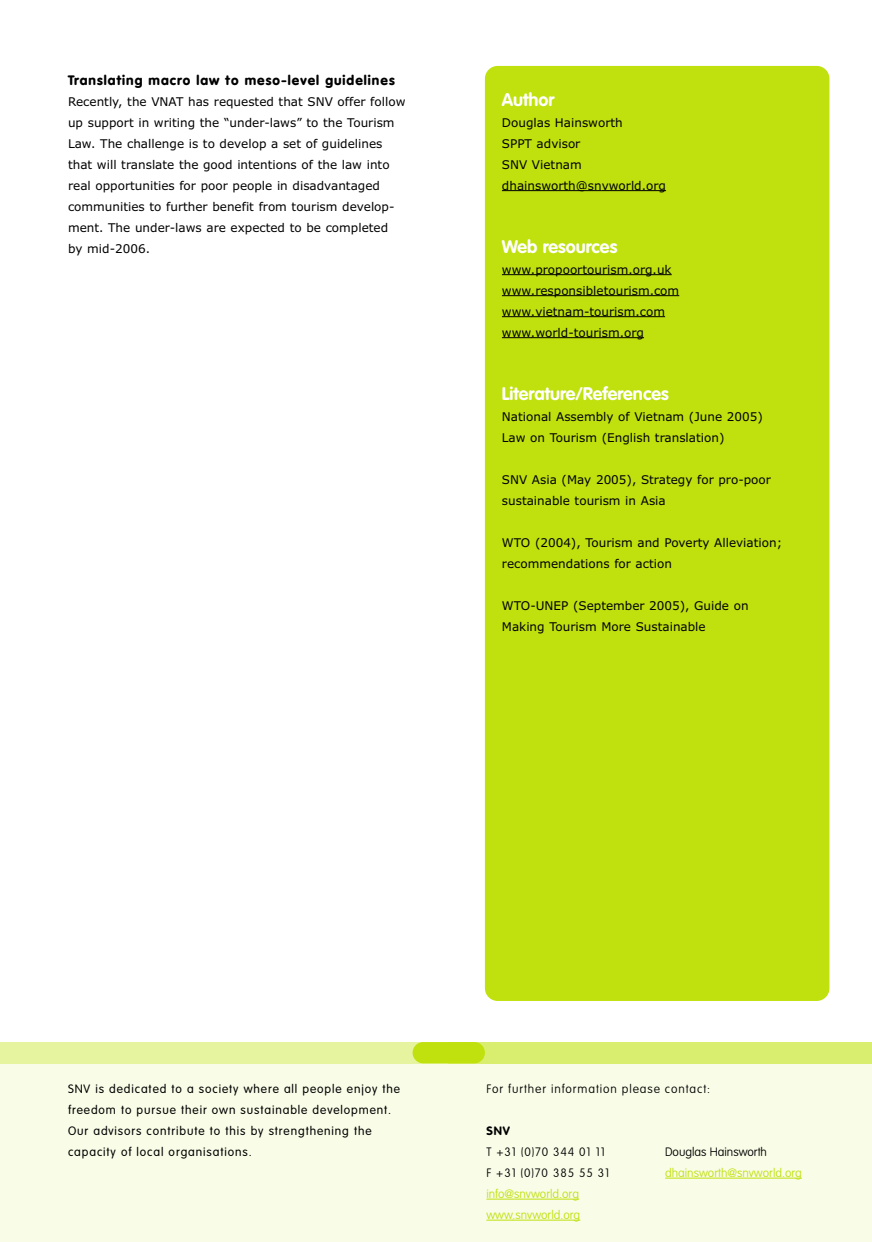
<style>
.page{position:relative;width:872px;height:1242px;background:#fff}
.page>*{position:absolute;margin:0;border:0;box-sizing:border-box;transform-origin:0 0}
.t1{font:700 18px "VAG Rounded";color:#fff}
.t2{font:900 13.5px "VAG Rounded";letter-spacing:.075em;color:#000}
.t3{font:12px/21px "Verdana";color:#000}
.t4{font:300 12px/21px "VAG Rounded";letter-spacing:.075em;color:#000}
.t5{font:100 12px/21px "VAG Rounded";letter-spacing:.075em;color:#000}
.t6{font:100 12px/21px "VAG Rounded";color:#c0e10e}
.t7{font:100 12px "VAG Rounded";color:#000}
.t8{font:700 12px "VAG Rounded";color:#000}
</style>
<div class="page">
<div style="left:485px;top:66px;width:344px;height:935px;background:#c0e10e;border-radius:13px"></div>
<div style="left:0;top:1050px;width:872px;height:192px;background:#f9fce7"></div>
<div style="left:401px;top:1042px;width:471px;height:21px;background:#d9ed6e"></div>
<div style="left:0;top:1042px;width:448px;height:21px;background:#e6f39f"></div>
<div style="left:412px;top:1042px;width:73px;height:21px;background:#c0e10e;border-radius:11px"></div>
<svg style="left:486px;top:1198px;width:28px;height:1px"></svg>
<hr style="left:514px;top:1198px;width:65px;height:1px;background:#c0e10e">
<svg style="left:486px;top:1219px;width:26px;height:1px"></svg>
<hr style="left:512px;top:1219px;width:68px;height:1px;background:#c0e10e">
<hr style="left:665px;top:1177px;width:137px;height:1px;background:#c0e10e">
<hr style="left:502px;top:190px;width:100px;height:1px;background:#000">
<hr style="left:601px;top:190px;width:65px;height:1px;background:#000">
<svg style="left:502px;top:274px;width:29px;height:1px"></svg>
<hr style="left:531px;top:274px;width:140px;height:1px;background:#000">
<svg style="left:502px;top:295px;width:29px;height:1px"></svg>
<hr style="left:531px;top:295px;width:148px;height:1px;background:#000">
<svg style="left:502px;top:316px;width:29px;height:1px"></svg>
<hr style="left:531px;top:316px;width:134px;height:1px;background:#000">
<svg style="left:502px;top:337px;width:29px;height:1px"></svg>
<hr style="left:531px;top:337px;width:113px;height:1px;background:#000">
<p class="t2" style="left:68px;top:74px;width:328px">Translating macro law to meso-level guidelines</p>
<p class="t3" style="left:68px;top:90px;width:339px">Recently, the VNAT has requested that SNV offer follow up support in writing the “under-laws” to the Tourism Law. The challenge is to develop a set of guidelines that will translate the good intentions of the law into real opportunities for poor people in disadvantaged communities to further benefit from tourism develop&shy;ment. The under-laws are expected to be completed by mid-2006.</p>
<h1 class="t1" style="left:502px;top:92px;width:54px">Author</h1>
<p class="t3" style="left:502px;top:111px;width:166px">Douglas Hainsworth<br>SPPT advisor<br>SNV Vietnam dhainsworth@snvworld.org</p>
<h1 class="t1" style="left:502px;top:239px;width:117px">Web resources</h1>
<p class="t3" style="left:502px;top:258px;width:179px">www.propoortourism.org.uk www.responsibletourism.com www.vietnam-tourism.com www.world-tourism.org</p>
<h1 class="t1" style="left:502px;top:386px;width:168px">Literature/References</h1>
<p class="t3" style="left:502px;top:405px;width:262px">National Assembly of Vietnam (June 2005)<br>Law on Tourism (English translation)</p>
<p class="t3" style="left:502px;top:468px;width:270px">SNV Asia (May 2005), Strategy for pro-poor sustainable tourism in Asia</p>
<p class="t3" style="left:502px;top:531px;width:282px">WTO (2004), Tourism and Poverty Alleviation; recommendations for action</p>
<p class="t3" style="left:502px;top:594px;width:248px">WTO-UNEP (September 2005), Guide on<br>Making Tourism More Sustainable</p>
<p class="t4" style="left:68px;top:1079px;width:333px">SNV is dedicated to a society where all people enjoy the freedom to pursue their own sustainable development.<br>Our advisors contribute to this by strengthening the capacity of local organisations.</p>
<p class="t5" style="left:486px;top:1079px;width:225px">For further information please contact:</p>
<p class="t8" style="left:486px;top:1125px;width:25px">SNV</p>
<p class="t5" style="left:486px;top:1142px;width:124px">T +31 (0)70 344 01 11<br>F +31 (0)70 385 55 31</p>
<p class="t6" style="left:486px;top:1184px;width:95px">info@snvworld.org www.snvworld.org</p>
<p class="t7" style="left:665px;top:1146px;width:103px">Douglas Hainsworth</p>
<p class="t6" style="left:665px;top:1163px;width:138px">dhainsworth@snvworld.org</p>
</div>
